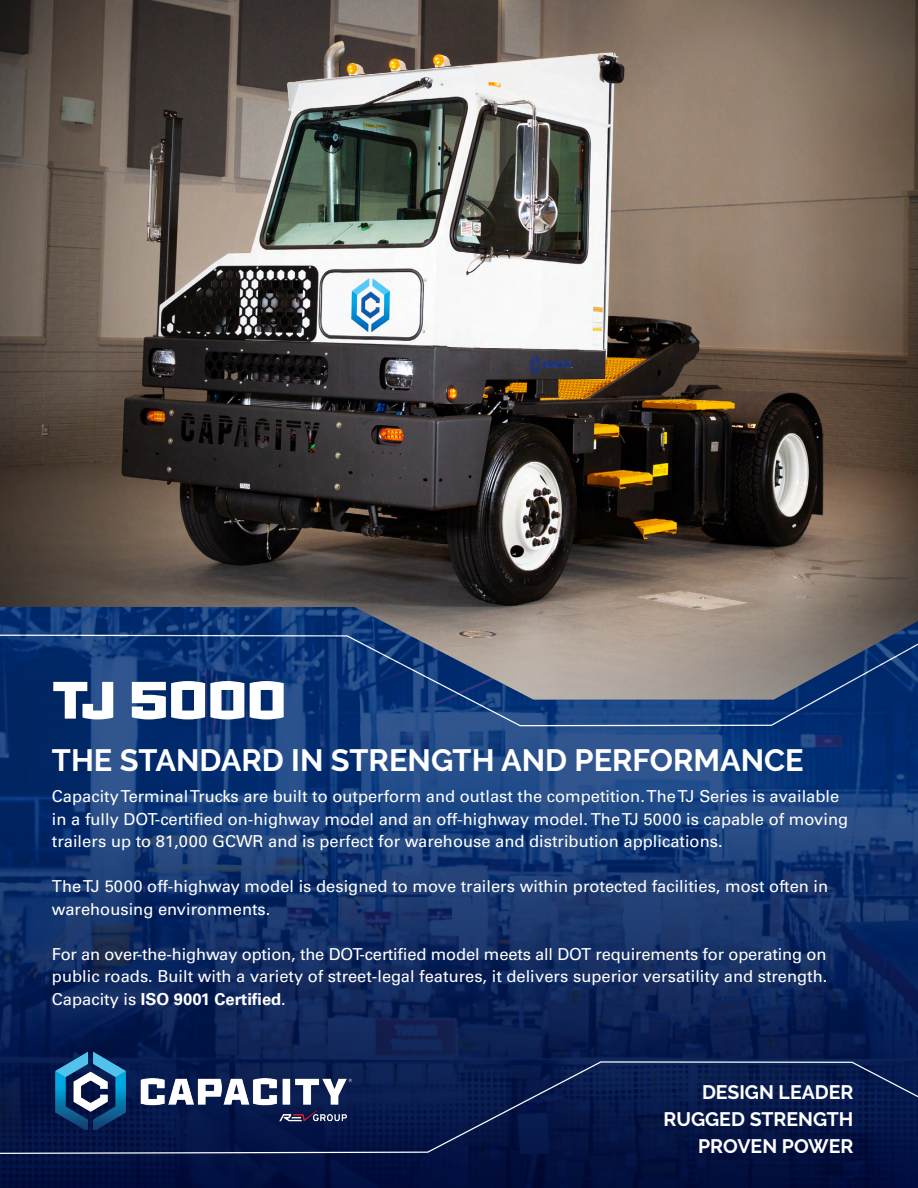
<style>
.page{position:relative;width:918px;height:1188px;background:#fff}
.page>*{position:absolute;margin:0;border:0;box-sizing:border-box;transform-origin:0 0}
.t1{font:900 52.5px "Ironstrike";color:#fff}
.t2{font:700 30.75px "Raleway";color:#fff}
.t3{font:700 19.5px/27px "Raleway";color:#fff;text-align:right}
.t4{font:16.5px/22.5px "Univers";color:#fff}
.s1{font-weight:700}
</style>
<div class="page">
<img style="left:0;top:0;width:918px;height:599px">
<svg style="left:0;top:599px;width:918px;height:8px;background:#71675f"></svg>
<img style="left:0;top:607px;width:918px;height:186px">
<svg style="left:0;top:793px;width:918px;height:395px;background:#102c63"></svg>
<svg style="left:0;top:1061px;width:918px;height:94px;background:#0a1b4b"></svg>
<img style="left:44px;top:1045px;width:319px;height:84px">
<h1 class="t1" style="left:52px;top:666px;width:236px">TJ 5000</h1>
<h2 class="t2" style="left:52px;top:743px;width:753px">THE STANDARD IN STRENGTH AND PERFORMANCE</h2>
<p class="t4" style="left:52px;top:785px;width:798px">Capacity Terminal Trucks are built to outperform and outlast the competition. The TJ Series is available in a fully DOT-certified on-highway model and an off-highway model. The TJ 5000 is capable of moving trailers up to 81,000 GCWR and is perfect for warehouse and distribution applications.</p>
<p class="t4" style="left:52px;top:875px;width:778px">The TJ 5000 off-highway model is designed to move trailers within protected facilities, most often in warehousing environments.</p>
<p class="t4" style="left:52px;top:943px;width:777px;text-align:justify">For an over-the-highway option, the DOT-certified model meets all DOT requirements for operating on public roads. Built with a variety of street-legal features, it delivers superior versatility and strength.<br>Capacity is <span class="s1">ISO 9001 Certified</span>.</p>
<p class="t3" style="left:663px;top:1078px;width:192px">DESIGN LEADER<br>RUGGED STRENGTH<br>PROVEN POWER</p>
</div>
